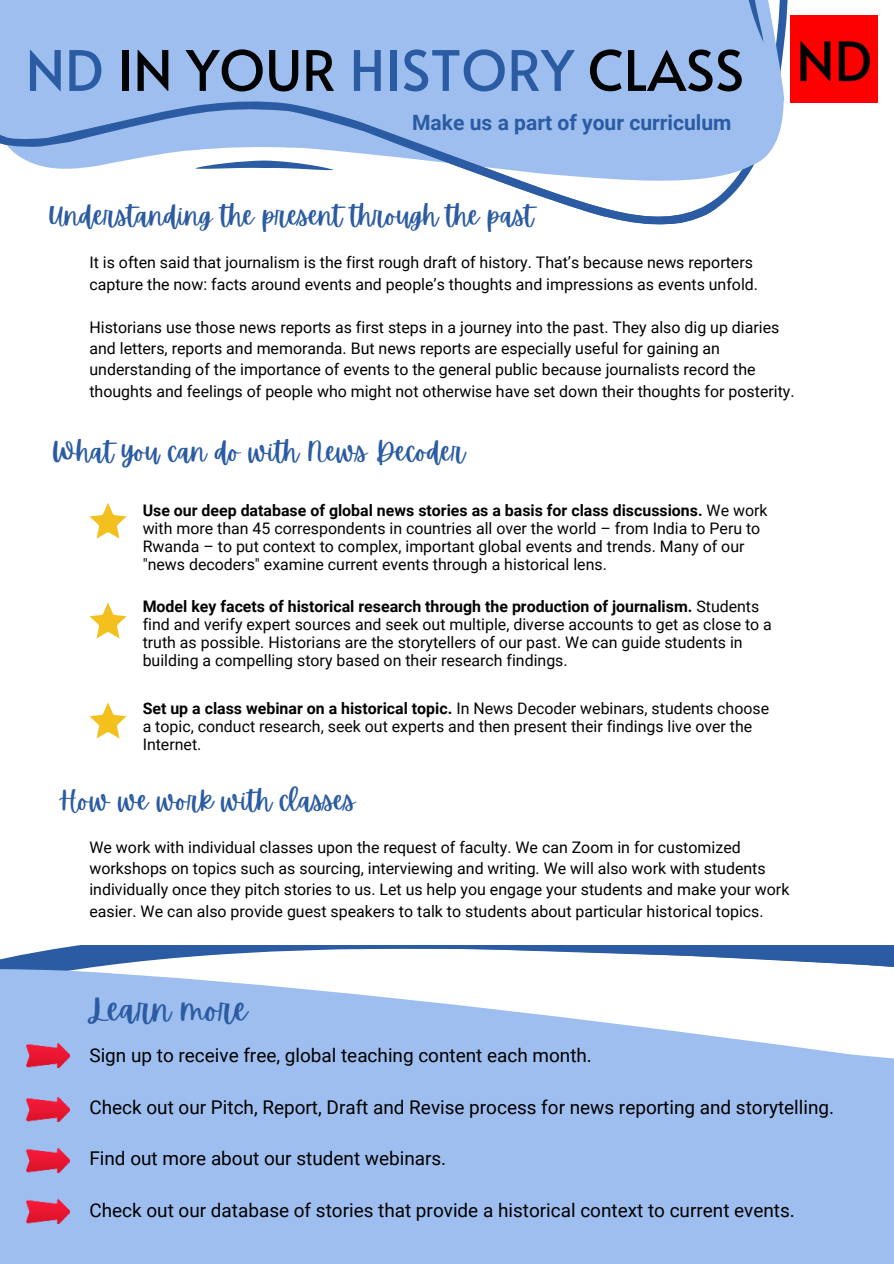
<style>
.page{position:relative;width:894px;height:1264px;background:#fff}
.page>*{position:absolute;margin:0;border:0;box-sizing:border-box;transform-origin:0 0}
.t1{font:55.5px "Alata";color:#030303}
.t2{font:33px "Apricots";color:#2b5ba2}
.t3{font:27px "Apricots";color:#2b5ba2}
.t4{font:700 21px "Roboto";color:#2b5ba2}
.t5{font:18.9px "Roboto";color:#000}
.t6{font:15.9px/21.5px "Roboto";color:#000}
.t7{font:15.9px/18px "Roboto";color:#030303}
.s1{color:#2b5ba2}
.s2{font-weight:700}
</style>
<div class="page">
<img style="left:803px;top:16px;width:73px;height:86px">
<svg style="left:0;top:945px;width:354px;height:18px;fill:#2b5ba2"></svg>
<div style="left:0;top:963px;width:893px;height:300px;background:#9dbeef"></div>
<svg style="left:354px;top:945px;width:539px;height:72px"></svg>
<svg style="left:89px;top:503px;width:38px;height:35px"></svg>
<svg style="left:89px;top:602px;width:38px;height:36px"></svg>
<svg style="left:89px;top:702px;width:38px;height:36px"></svg>
<svg style="left:716px;top:0;width:87px;height:209px"></svg>
<svg style="left:716px;top:0;width:69px;height:181px;background:#a6c3ed"></svg>
<svg style="left:0;top:0;width:716px;height:225px;fill:#9dbeef"></svg>
<svg style="left:195px;top:160px;width:140px;height:10px"></svg>
<svg style="left:744px;top:0;width:19px;height:43px"></svg>
<img style="left:27px;top:1043px;width:43px;height:24px">
<img style="left:27px;top:1097px;width:43px;height:24px">
<img style="left:27px;top:1148px;width:43px;height:24px">
<img style="left:27px;top:1199px;width:43px;height:24px">
<h1 class="t1" style="left:26px;top:22px;width:719px"><span class="s1">ND</span> IN YOUR <span class="s1">HISTORY</span> CLASS</h1>
<h3 class="t4" style="left:412px;top:108px;width:321px">Make us a part of your curriculum</h3>
<h3 class="t3" style="left:48px;top:198px;width:487px">Understanding the present through the past</h3>
<p class="t6" style="left:89px;top:251px;width:670px">It is often said that journalism is the first rough draft of history. That’s because news reporters capture the now: facts around events and people’s thoughts and impressions as events unfold.</p>
<p class="t6" style="left:89px;top:315px;width:706px">Historians use those news reports as first steps in a journey into the past. They also dig up diaries and letters, reports and memoranda. But news reports are especially useful for gaining an understanding of the importance of events to the general public because journalists record the thoughts and feelings of people who might not otherwise have set down their thoughts for posterity.</p>
<h3 class="t3" style="left:52px;top:434px;width:414px">What you can do with News Decoder</h3>
<p class="t7" style="left:143px;top:500px;width:626px"><span class="s2">Use our deep database of global news stories as a basis for class discussions.</span> We work with more than 45 correspondents in countries all over the world – from India to Peru to Rwanda – to put context to complex, important global events and trends. Many of our "news decoders" examine current events through a historical lens.</p>
<p class="t7" style="left:143px;top:597px;width:630px"><span class="s2">Model key facets of historical research through the production of journalism.</span> Students find and verify expert sources and seek out multiple, diverse accounts to get as close to a truth as possible. Historians are the storytellers of our past. We can guide students in building a compelling story based on their research findings.</p>
<p class="t7" style="left:143px;top:698px;width:628px"><span class="s2">Set up a class webinar on a historical topic.</span> In News Decoder webinars, students choose a topic, conduct research, seek out experts and then present their findings live over the<br>Internet.</p>
<h3 class="t3" style="left:59px;top:782px;width:298px">How we work with classes</h3>
<p class="t6" style="left:89px;top:835px;width:701px">We work with individual classes upon the request of faculty. We can Zoom in for customized workshops on topics such as sourcing, interviewing and writing. We will also work with students individually once they pitch stories to us. Let us help you engage your students and make your work easier. We can also provide guest speakers to talk to students about particular historical topics.</p>
<h2 class="t2" style="left:89px;top:987px;width:159px">Learn more</h2>
<p class="t5" style="left:89px;top:1041px;width:504px">Sign up to receive free, global teaching content each month.</p>
<p class="t5" style="left:89px;top:1093px;width:746px">Check out our Pitch, Report, Draft and Revise process for news reporting and storytelling.</p>
<p class="t5" style="left:89px;top:1145px;width:358px">Find out more about our student webinars.</p>
<p class="t5" style="left:89px;top:1197px;width:706px">Check out our database of stories that provide a historical context to current events.</p>
</div>
